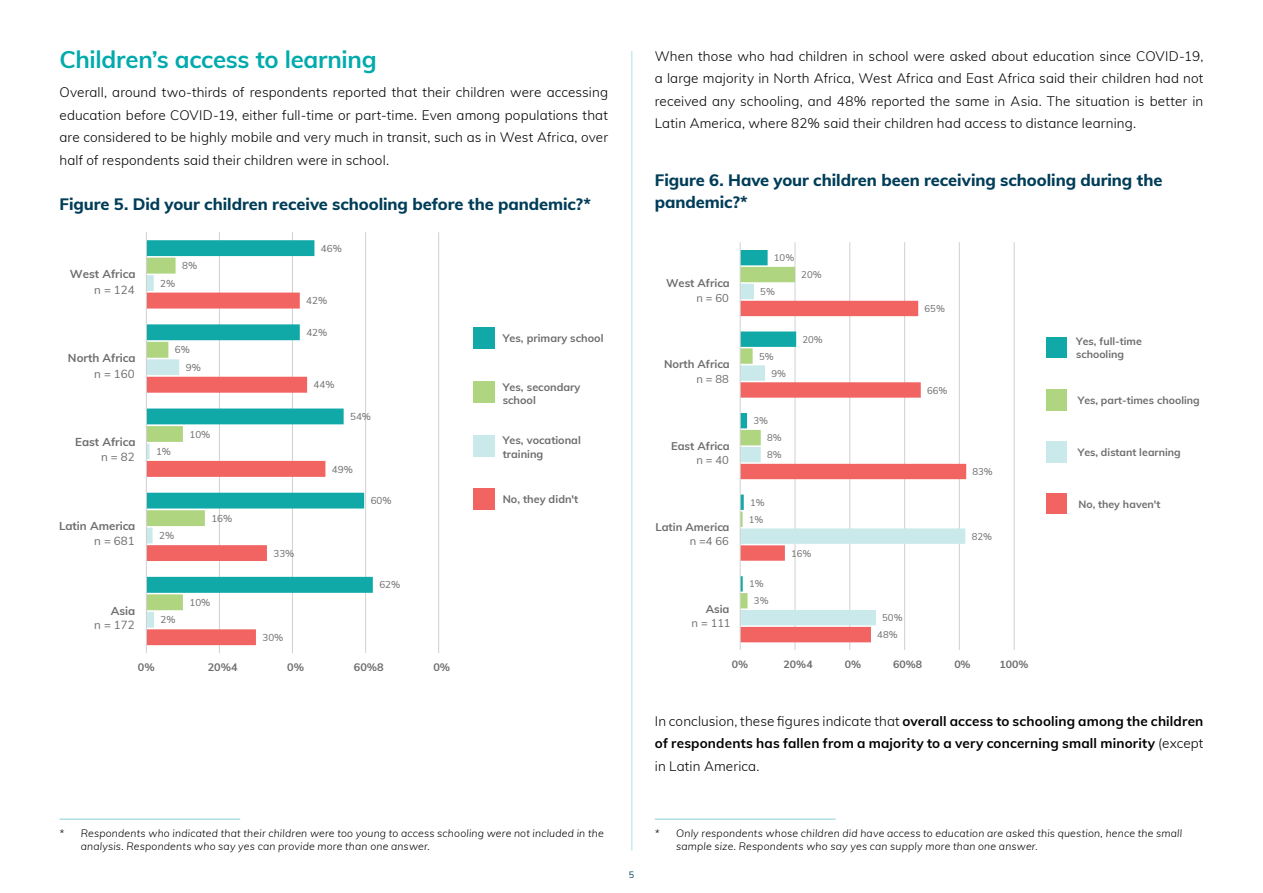
<style>
.page{position:relative;width:1263px;height:893px;background:#fff}
.page>*{position:absolute;margin:0;border:0;box-sizing:border-box;transform-origin:0 0}
.t1{font:700 24px "Muli";letter-spacing:-.01em;color:#00aaad}
.t2{font:800 16.5px/22.5px "Muli";letter-spacing:-.005em;color:#003d58}
.t3{font:300 13.5px/22.5px "Muli";letter-spacing:.005em;color:#000;text-align:justify}
.t4{font:700 13.5px/22.5px "Muli";letter-spacing:.01em;color:#000;text-align:justify}
.t5{font:700 11.55px "Muli";color:#6d6c6e}
.t6{font:11.55px "Muli";color:#6d6c6e}
.t7{font:700 11.1px "Muli";color:#6d6c6e}
.t8{font:11.1px "Muli";color:#6d6c6e}
.t9{font:700 10.8px/13.6px "Muli";color:#6d6c6e}
.t10{font:italic 300 10.5px/13.5px "Muli";letter-spacing:.02em;color:#000}
.t11{font:700 10.5px/13.2px "Muli";color:#6d6c6e}
.t12{font:9.75px "Muli";color:#6d6c6e}
.t13{font:9.45px "Muli";color:#6d6c6e}
.t14{font:9px "Muli";color:#003d58}
.s1{font-weight:300}
</style>
<div class="page">
<hr style="left:631px;top:51px;width:1px;height:799px;background:#afdfe4">
<hr style="left:219px;top:232px;width:1px;height:421px;background:#cfd1d0">
<hr style="left:292px;top:232px;width:1px;height:421px;background:#cfd1d0">
<hr style="left:365px;top:232px;width:1px;height:421px;background:#cfd1d0">
<hr style="left:438px;top:232px;width:1px;height:421px;background:#cfd1d0">
<div style="left:147px;top:629px;width:109px;height:16px;background:#f16462"></div>
<svg style="left:147px;top:594px;width:36px;height:34px"></svg>
<svg style="left:147px;top:240px;width:226px;height:353px"></svg>
<hr style="left:146px;top:232px;width:1px;height:421px;background:#cfd1d0">
<div style="left:473px;top:327px;width:22px;height:22px;background:#11a8a8"></div>
<div style="left:473px;top:381px;width:22px;height:22px;background:#b0d581"></div>
<div style="left:473px;top:435px;width:22px;height:21px;background:#c9e9ea"></div>
<div style="left:473px;top:488px;width:22px;height:22px;background:#f16462"></div>
<hr style="left:60px;top:818px;width:180px;height:2px;background:#afdfe4">
<hr style="left:655px;top:818px;width:181px;height:2px;background:#afdfe4">
<hr style="left:795px;top:242px;width:1px;height:408px;background:#cfd1d0">
<hr style="left:849px;top:242px;width:1px;height:408px;background:#cfd1d0">
<hr style="left:904px;top:242px;width:1px;height:408px;background:#cfd1d0">
<hr style="left:959px;top:242px;width:1px;height:408px;background:#cfd1d0">
<hr style="left:1014px;top:242px;width:1px;height:408px;background:#cfd1d0">
<svg style="left:741px;top:463px;width:225px;height:179px"></svg>
<svg style="left:741px;top:284px;width:224px;height:341px"></svg>
<svg style="left:741px;top:250px;width:55px;height:358px"></svg>
<hr style="left:740px;top:242px;width:1px;height:408px;background:#cfd1d0">
<div style="left:1046px;top:337px;width:21px;height:21px;background:#11a8a8"></div>
<div style="left:1046px;top:389px;width:21px;height:21px;background:#b0d581"></div>
<div style="left:1046px;top:441px;width:21px;height:21px;background:#c9e9ea"></div>
<div style="left:1046px;top:493px;width:21px;height:21px;background:#f16462"></div>
<h1 class="t1" style="left:60px;top:42px;width:319px">Children’s access to learning</h1>
<p class="t3" style="left:60px;top:80px;width:550px">Overall, around two-thirds of respondents reported that their children were accessing education before COVID-19, either full-time or part-time. Even among populations that are considered to be highly mobile and very much in transit, such as in West Africa, over half of respondents said their children were in school.</p>
<p class="t2" style="left:60px;top:192px;width:533px">Figure 5. Did your children receive schooling before the pandemic?*</p>
<p class="t3" style="left:655px;top:44px;width:550px">When those who had children in school were asked about education since COVID-19, a large majority in North Africa, West Africa and East Africa said their children had not received any schooling, and 48% reported the same in Asia. The situation is better in Latin America, where 82% said their children had access to distance learning.</p>
<p class="t2" style="left:655px;top:168px;width:509px">Figure 6. Have your children been receiving schooling during the pandemic?*</p>
<p class="t12" style="left:321px;top:241px;width:22px">46%</p>
<p class="t5" style="left:70px;top:265px;width:67px">West Africa</p>
<p class="t6" style="left:94px;top:281px;width:42px">n = 124</p>
<p class="t12" style="left:182px;top:259px;width:17px">8%</p>
<p class="t12" style="left:160px;top:276px;width:17px">2%</p>
<p class="t12" style="left:306px;top:294px;width:22px">42%</p>
<p class="t7" style="left:666px;top:274px;width:65px">West Africa</p>
<p class="t8" style="left:696px;top:290px;width:34px">n = 60</p>
<p class="t13" style="left:774px;top:251px;width:22px">10%</p>
<p class="t13" style="left:760px;top:285px;width:16px">5%</p>
<p class="t13" style="left:801px;top:268px;width:22px">20%</p>
<p class="t13" style="left:924px;top:302px;width:22px">65%</p>
<p class="t5" style="left:68px;top:350px;width:69px">North Africa</p>
<p class="t6" style="left:94px;top:365px;width:42px">n = 160</p>
<p class="t5" style="left:75px;top:434px;width:62px">East Africa</p>
<p class="t6" style="left:101px;top:449px;width:35px">n = 82</p>
<p class="t12" style="left:175px;top:343px;width:17px">6%</p>
<p class="t12" style="left:186px;top:360px;width:17px">9%</p>
<p class="t12" style="left:156px;top:444px;width:17px">1%</p>
<p class="t12" style="left:189px;top:427px;width:22px">10%</p>
<p class="t12" style="left:306px;top:325px;width:22px">42%</p>
<p class="t12" style="left:314px;top:378px;width:22px">44%</p>
<p class="t12" style="left:350px;top:409px;width:22px">54%</p>
<p class="t12" style="left:332px;top:462px;width:22px">49%</p>
<p class="t12" style="left:371px;top:494px;width:22px">60%</p>
<p class="t9" style="left:503px;top:331px;width:102px">Yes, primary school</p>
<p class="t9" style="left:503px;top:379px;width:79px">Yes, secondary school</p>
<p class="t9" style="left:503px;top:433px;width:80px">Yes, vocational training</p>
<p class="t9" style="left:503px;top:492px;width:77px">No, they didn't</p>
<p class="t7" style="left:664px;top:356px;width:67px">North Africa</p>
<p class="t8" style="left:696px;top:371px;width:34px">n = 88</p>
<p class="t7" style="left:671px;top:437px;width:60px">East Africa</p>
<p class="t8" style="left:696px;top:452px;width:34px">n = 40</p>
<p class="t13" style="left:759px;top:349px;width:16px">5%</p>
<p class="t13" style="left:771px;top:366px;width:16px">9%</p>
<p class="t13" style="left:753px;top:414px;width:16px">3%</p>
<p class="t13" style="left:767px;top:431px;width:16px">8%</p>
<p class="t13" style="left:767px;top:448px;width:16px">8%</p>
<p class="t13" style="left:750px;top:495px;width:16px">1%</p>
<p class="t13" style="left:802px;top:332px;width:22px">20%</p>
<p class="t13" style="left:927px;top:383px;width:22px">66%</p>
<p class="t13" style="left:972px;top:465px;width:22px">83%</p>
<p class="t11" style="left:1076px;top:334px;width:67px">Yes, full-time schooling</p>
<p class="t11" style="left:1078px;top:393px;width:124px">Yes, part-times chooling</p>
<p class="t11" style="left:1078px;top:445px;width:104px">Yes, distant learning</p>
<p class="t11" style="left:1078px;top:497px;width:84px">No, they haven't</p>
<p class="t5" style="left:59px;top:518px;width:78px">Latin America</p>
<p class="t6" style="left:94px;top:532px;width:42px">n = 681</p>
<p class="t12" style="left:159px;top:529px;width:17px">2%</p>
<p class="t12" style="left:211px;top:511px;width:22px">16%</p>
<p class="t7" style="left:655px;top:519px;width:76px">Latin America</p>
<p class="t8" style="left:690px;top:533px;width:41px">n =4 66</p>
<p class="t13" style="left:749px;top:512px;width:16px">1%</p>
<p class="t13" style="left:972px;top:529px;width:22px">82%</p>
<p class="t12" style="left:273px;top:546px;width:22px">33%</p>
<p class="t13" style="left:791px;top:546px;width:22px">16%</p>
<p class="t12" style="left:379px;top:578px;width:22px">62%</p>
<p class="t13" style="left:749px;top:577px;width:16px">1%</p>
<p class="t5" style="left:111px;top:602px;width:26px">Asia</p>
<p class="t6" style="left:94px;top:616px;width:42px">n = 172</p>
<p class="t12" style="left:160px;top:613px;width:17px">2%</p>
<p class="t12" style="left:189px;top:595px;width:22px">10%</p>
<p class="t7" style="left:706px;top:601px;width:25px">Asia</p>
<p class="t8" style="left:692px;top:615px;width:41px">n = 111</p>
<p class="t13" style="left:754px;top:594px;width:16px">3%</p>
<p class="t13" style="left:882px;top:611px;width:22px">50%</p>
<p class="t12" style="left:262px;top:630px;width:22px">30%</p>
<p class="t13" style="left:877px;top:628px;width:22px">48%</p>
<p class="t9" style="left:138px;top:660px;width:18px">0%</p>
<p class="t9" style="left:208px;top:660px;width:31px">20%4</p>
<p class="t9" style="left:287px;top:660px;width:18px">0%</p>
<p class="t9" style="left:354px;top:660px;width:31px">60%8</p>
<p class="t9" style="left:433px;top:660px;width:18px">0%</p>
<p class="t11" style="left:732px;top:657px;width:18px">0%</p>
<p class="t11" style="left:783px;top:657px;width:31px">20%4</p>
<p class="t11" style="left:845px;top:657px;width:18px">0%</p>
<p class="t11" style="left:893px;top:657px;width:31px">60%8</p>
<p class="t11" style="left:954px;top:657px;width:18px">0%</p>
<p class="t11" style="left:999px;top:657px;width:31px">100%</p>
<p class="t4" style="left:655px;top:709px;width:550px"><span class="s1">In conclusion, these figures indicate that</span> overall access to schooling among the children of respondents has fallen from a majority to a very concerning small minority <span class="s1">(except in Latin America.</span></p>
<p class="t10" style="left:81px;top:826px;width:524px;text-indent:-21px">* Respondents who indicated that their children were too young to access schooling were not included in the analysis. Respondents who say yes can provide more than one answer.</p>
<p class="t14" style="left:629px;top:868px;width:7px">5</p>
<p class="t10" style="left:676px;top:826px;width:507px;text-indent:-21px">* Only respondents whose children did have access to education are asked this question, hence the small sample size. Respondents who say yes can supply more than one answer.</p>
</div>
